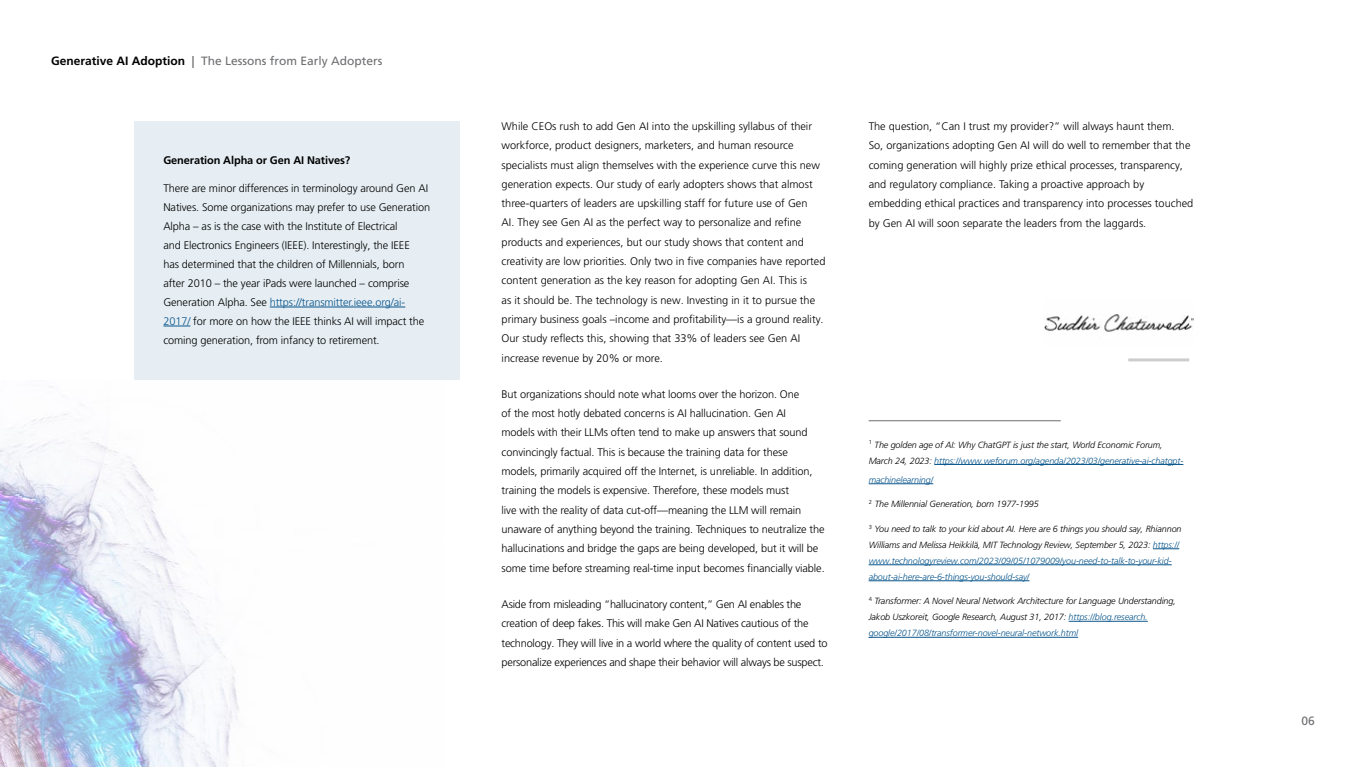
<style>
.page{position:relative;width:1366px;height:767px;background:#fff}
.page>*{position:absolute;margin:0;border:0;box-sizing:border-box;transform-origin:0 0}
.t1{font:12px "Frutiger LT Pro";color:#6d6e71}
.t2{font:300 11px/19.3px "Frutiger LT Pro";letter-spacing:-.01em;color:#000}
.t3{font:700 11px "Frutiger LT Pro";letter-spacing:-.01em;color:#000}
.t4{font:italic 300 9px/16px "Frutiger LT Pro";letter-spacing:-.01em;color:#000}
.t5{font:italic 300 9px "Frutiger LT Pro";letter-spacing:-.01em;color:#08558c}
.s1{font-weight:700;color:#000}
.s2{font-weight:700}
.s3{color:#08558c}
</style>
<div class="page">
<img style="left:0;top:386px;width:239px;height:381px">
<div style="left:134px;top:122px;width:326px;height:258px;background:#e6eef3"></div>
<hr style="left:270px;top:307px;width:135px;height:1px;background:#08558c">
<svg style="left:163px;top:326px;width:27px;height:1px"></svg>
<img style="left:1045px;top:314px;width:148px;height:18px">
<hr style="left:1128px;top:358px;width:61px;height:3px;background:#000">
<hr style="left:869px;top:421px;width:192px;height:1px;background:#6d6e71">
<hr style="left:934px;top:464px;width:249px;height:1px;background:#08558c">
<hr style="left:869px;top:484px;width:64px;height:1px;background:#08558c">
<svg style="left:1153px;top:549px;width:26px;height:1px"></svg>
<hr style="left:869px;top:565px;width:303px;height:1px;background:#08558c">
<hr style="left:869px;top:581px;width:160px;height:1px;background:#08558c">
<hr style="left:1069px;top:621px;width:79px;height:1px;background:#08558c">
<hr style="left:869px;top:637px;width:209px;height:1px;background:#08558c">
<p class="t1" style="left:51px;top:54px;width:333px"><span class="s1">Generative AI Adoption</span> <span class="s2">|</span> The Lessons from Early Adopters</p>
<p class="t3" style="left:163px;top:154px;width:188px">Generation Alpha or Gen AI Natives?</p>
<p class="t2" style="left:163px;top:179px;width:268px;line-height:19px">There are minor differences in terminology around Gen AI Natives. Some organizations may prefer to use Generation Alpha – as is the case with the Institute of Electrical<br>and Electronics Engineers (IEEE). Interestingly, the IEEE<br>has determined that the children of Millennials, born<br>after 2010 – the year iPads were launched – comprise Generation Alpha. See <span class="s3">https://transmitter.ieee.org/ai-2017/</span> for more on how the IEEE thinks AI will impact the coming generation, from infancy to retirement.</p>
<p class="t2" style="left:502px;top:117px;width:325px">While CEOs rush to add Gen AI into the upskilling syllabus of their workforce, product designers, marketers, and human resource specialists must align themselves with the experience curve this new generation expects. Our study of early adopters shows that almost three-quarters of leaders are upskilling staff for future use of Gen<br>AI. They see Gen AI as the perfect way to personalize and refine products and experiences, but our study shows that content and creativity are low priorities. Only two in five companies have reported content generation as the key reason for adopting Gen AI. This is<br>as it should be. The technology is new. Investing in it to pursue the primary business goals –income and profitability—is a ground reality.<br>Our study reflects this, showing that 33% of leaders see Gen AI increase revenue by 20% or more.</p>
<p class="t2" style="left:502px;top:384px;width:325px">But organizations should note what looms over the horizon. One<br>of the most hotly debated concerns is AI hallucination. Gen AI<br>models with their LLMs often tend to make up answers that sound convincingly factual. This is because the training data for these models, primarily acquired off the Internet, is unreliable. In addition, training the models is expensive. Therefore, these models must<br>live with the reality of data cut-off—meaning the LLM will remain unaware of anything beyond the training. Techniques to neutralize the hallucinations and bridge the gaps are being developed, but it will be some time before streaming real-time input becomes financially viable.</p>
<p class="t2" style="left:502px;top:595px;width:328px">Aside from misleading “hallucinatory content,” Gen AI enables the creation of deep fakes. This will make Gen AI Natives cautious of the technology. They will live in a world where the quality of content used to personalize experiences and shape their behavior will always be suspect.</p>
<p class="t2" style="left:869px;top:117px;width:326px">The question, “Can I trust my provider?” will always haunt them.<br>So, organizations adopting Gen AI will do well to remember that the coming generation will highly prize ethical processes, transparency, and regulatory compliance. Taking a proactive approach by embedding ethical practices and transparency into processes touched by Gen AI will soon separate the leaders from the laggards.</p>
<p class="t4" style="left:869px;top:437px;width:316px"><sup>1</sup> The golden age of AI: Why ChatGPT is just the start, World Economic Forum,<br>March 24, 2023: <span class="s3">https://www.weforum.org/agenda/2023/03/generative-ai-chatgpt-</span></p>
<p class="t5" style="left:869px;top:475px;width:66px">machinelearning/</p>
<p class="t4" style="left:869px;top:496px;width:172px"><sup>2</sup> The Millennial Generation, born 1977-1995</p>
<p class="t4" style="left:869px;top:521px;width:314px"><sup>3</sup> You need to talk to your kid about AI. Here are 6 things you should say, Rhiannon Williams and Melissa Heikkilä, MIT Technology Review, September 5, 2023: <span class="s3">https:// www.technologyreview.com/2023/09/05/1079009/you-need-to-talk-to-your-kid&shy;about-ai-here-are-6-things-you-should-say/</span></p>
<p class="t4" style="left:869px;top:593px;width:309px"><sup>4</sup> Transformer: A Novel Neural Network Architecture for Language Understanding,<br>Jakob Uszkoreit, Google Research, August 31, 2017: <span class="s3">https://blog.research. google/2017/08/transformer-novel-neural-network.html</span></p>
<p class="t1" style="left:1302px;top:714px;width:15px">06</p>
</div>
